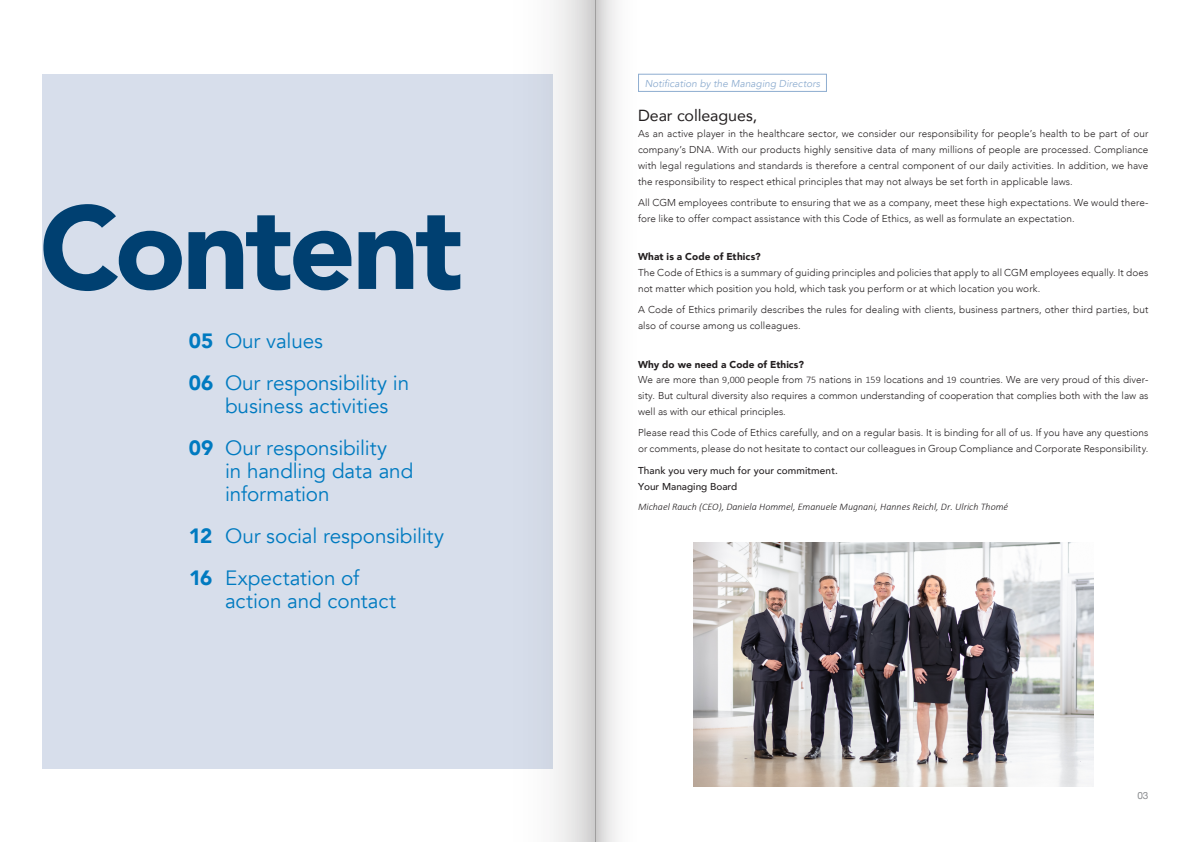
<style>
.page{position:relative;width:1191px;height:842px;background:#fff}
.page>*{position:absolute;margin:0;border:0;box-sizing:border-box;transform-origin:0 0}
.t1{font:20.7px/41.9px "Avenir";letter-spacing:-.005em;color:#007ac0}
.t2{font:16px "Avenir";letter-spacing:-.005em;color:#231f20}
.t3{font:300 10px/16px "Avenir";letter-spacing:.005em;color:#231f20}
.t4{font:italic 300 10px "Calibri";color:#231f20}
.t5{font:500 10px/16px "Avenir";letter-spacing:.005em;color:#231f20}
.t6{font:italic 10px "Avenir";letter-spacing:.005em;color:#8eadd0}
.t7{font:900 10px "Avenir";letter-spacing:.01em;color:#231f20}
.t8{font:10px "Helvetica Neue";color:#8a8c8f}
.s1{font-weight:900}
.s2{font-family:"Calibri"}
</style>
<div class="page">
<div style="left:43px;top:74px;width:510px;height:694px;background:#d7deeb"></div>
<div style="left:638px;top:74px;width:189px;height:18px;border:1px solid #8eadd0"></div>
<img style="left:693px;top:543px;width:400px;height:243px">
<svg style="left:43px;top:204px;width:405px;height:87px"></svg>
<svg style="left:595px;top:0;width:74px;height:842px"></svg>
<svg style="left:448px;top:0;width:147px;height:842px"></svg>
<h1 class="t1" style="left:189px;top:320px;width:222px"><span class="s1">05</span> Our values<br><span class="s1">06</span> Our responsibility in</h1>
<h1 class="t1" style="left:189px;top:385px;width:201px;text-align:right">business activities<br><span class="s1">09</span> Our responsibility</h1>
<h1 class="t1" style="left:225px;top:460px;width:190px;line-height:23.2px">in handling data and information</h1>
<h1 class="t1" style="left:189px;top:516px;width:257px"><span class="s1">12</span> Our social responsibility<br><span class="s1">16</span> Expectation of</h1>
<h1 class="t1" style="left:225px;top:581px;width:172px">action and contact</h1>
<p class="t6" style="left:644px;top:77px;width:177px">Notification by the Managing Directors</p>
<h2 class="t2" style="left:638px;top:103px;width:121px">Dear colleagues,</h2>
<p class="t3" style="left:638px;top:125px;width:512px;text-align:justify">As an active player in the healthcare sector, we consider our responsibility for people’s health to be part of our company’s DNA. With our products highly sensitive data of many millions of people are processed. Compliance with legal regulations and standards is therefore a central component of our daily activities. In addition, we have the responsibility to respect ethical principles that may not always be set forth in applicable laws.</p>
<p class="t3" style="left:638px;top:195px;width:512px">All CGM employees contribute to ensuring that we as a company, meet these high expectations. We would there&shy;fore like to offer compact assistance with this Code of Ethics, as well as formulate an expectation.</p>
<p class="t7" style="left:638px;top:248px;width:124px">What is a Code of Ethics?</p>
<p class="t3" style="left:638px;top:264px;width:512px">The Code of Ethics is a summary of guiding principles and policies that apply to all CGM employees equally. It does not matter which position you hold, which task you perform or at which location you work.</p>
<p class="t3" style="left:638px;top:302px;width:512px">A Code of Ethics primarily describes the rules for dealing with clients, business partners, other third parties, but also of course among us colleagues.</p>
<p class="t3" style="left:638px;top:356px;width:512px;line-height:15.7px"><span class="s1">Why do we need a Code of Ethics?<br></span>We are more than <span class="s2">9,000</span> people from <span class="s2">75</span> nations in <span class="s2">159</span> locations and <span class="s2">19</span> countries. We are very proud of this diver&shy;sity. But cultural diversity also requires a common understanding of cooperation that complies both with the law as well as with our ethical principles.</p>
<p class="t3" style="left:638px;top:425px;width:512px">Please read this Code of Ethics carefully, and on a regular basis. It is binding for all of us. If you have any questions or comments, please do not hesitate to contact our colleagues in Group Compliance and Corporate Responsibility.</p>
<p class="t5" style="left:638px;top:462px;width:201px">Thank you very much for your commitment.<br>Your Managing Board</p>
<p class="t4" style="left:638px;top:500px;width:372px">Michael Rauch (CEO), Daniela Hommel, Emanuele Mugnani, Hannes Reichl, Dr. Ulrich Thomé</p>
<p class="t8" style="left:1137px;top:788px;width:13px">03</p>
</div>
